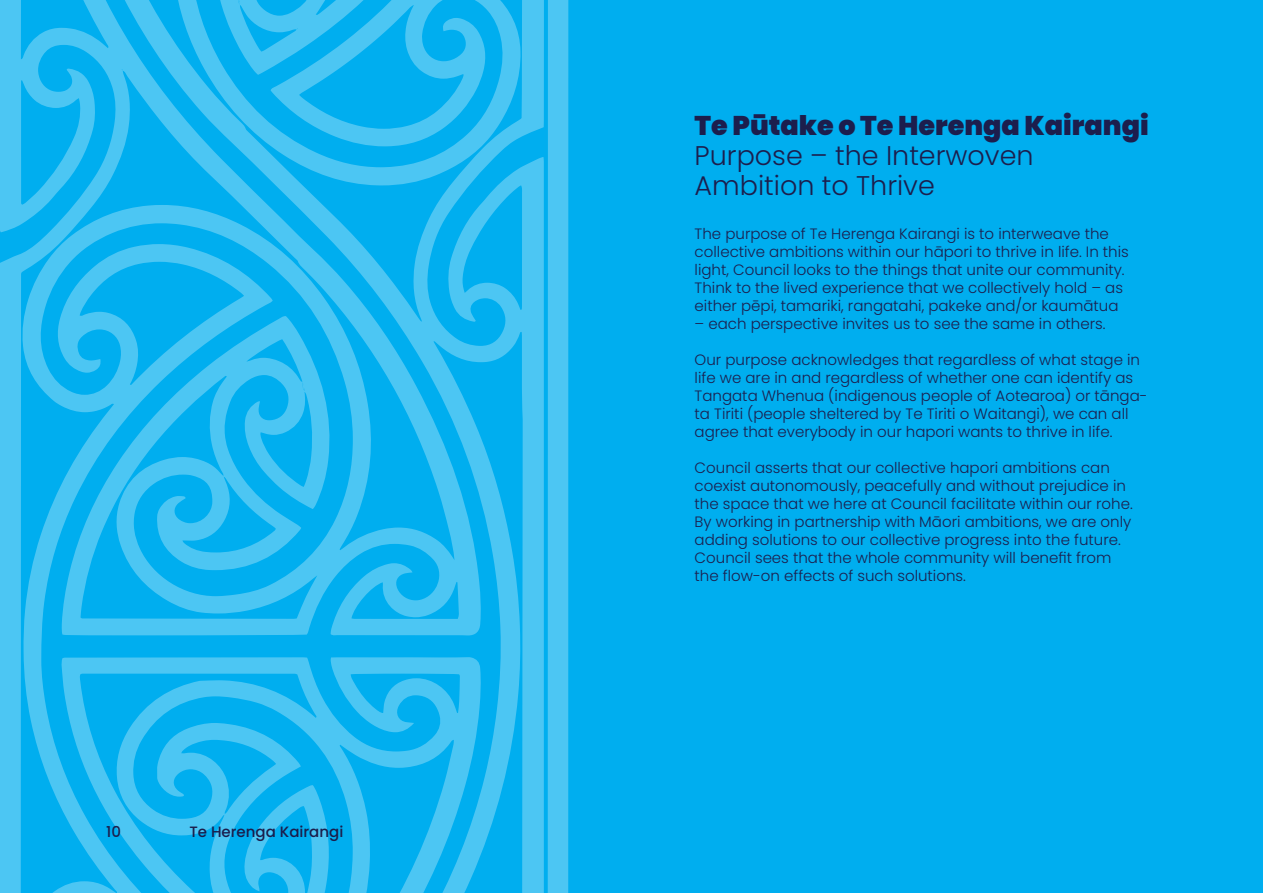
<style>
.page{position:relative;width:1263px;height:893px;background:#00aeef}
.page>*{position:absolute;margin:0;border:0;box-sizing:border-box;transform-origin:0 0}
.t1{font:300 27px/30px "Poppins";color:#1c1e4d}
.t2{font:300 15px/18px "Poppins";color:#1c1e4d}
.t3{font:500 15px "Poppins";color:#1b1d4b}
.t4{font:500 15px "Poppins";color:#1c1e4d}
.s1{font-weight:900}
</style>
<div class="page">
<svg style="left:481px;top:0;width:63px;height:893px;fill:#4cc6f3"></svg>
<svg style="left:0;top:0;width:481px;height:893px"></svg>
<div style="left:548px;top:0;width:21px;height:893px;background:#4cc6f3"></div>
<svg style="left:302px;top:382px;width:3px;height:9px"></svg>
<p class="t4" style="left:106px;top:823px;width:16px">10</p>
<p class="t3" style="left:189px;top:823px;width:155px">Te Herenga Kairangi</p>
<h2 class="t1" style="left:695px;top:110px;width:456px"><span class="s1">Te Pūtake o Te Herenga Kairangi<br></span>Purpose – the Interwoven<br>Ambition to Thrive</h2>
<p class="t2" style="left:695px;top:224px;width:436px">The purpose of Te Herenga Kairangi is to interweave the collective ambitions within our hāpori to thrive in life. In this light, Council looks to the things that unite our community.<br>Think to the lived experience that we collectively hold – as either pēpi, tamariki, rangatahi, pakeke and/or kaumātua</p>
<p class="t2" style="left:695px;top:314px;width:412px">– each perspective invites us to see the same in others.</p>
<p class="t2" style="left:695px;top:350px;width:454px">Our purpose acknowledges that regardless of what stage in life we are in and regardless of whether one can identify as Tangata Whenua (indigenous people of Aotearoa) or tānga&shy;ta Tiriti (people sheltered by Te Tiriti o Waitangi), we can all agree that everybody in our hapori wants to thrive in life.</p>
<p class="t2" style="left:695px;top:458px;width:440px">Council asserts that our collective hapori ambitions can coexist autonomously, peacefully and without prejudice in the space that we here at Council facilitate within our rohe.<br>By working in partnership with Māori ambitions, we are only adding solutions to our collective progress into the future.<br>Council sees that the whole community will benefit from the flow-on effects of such solutions.</p>
</div>
